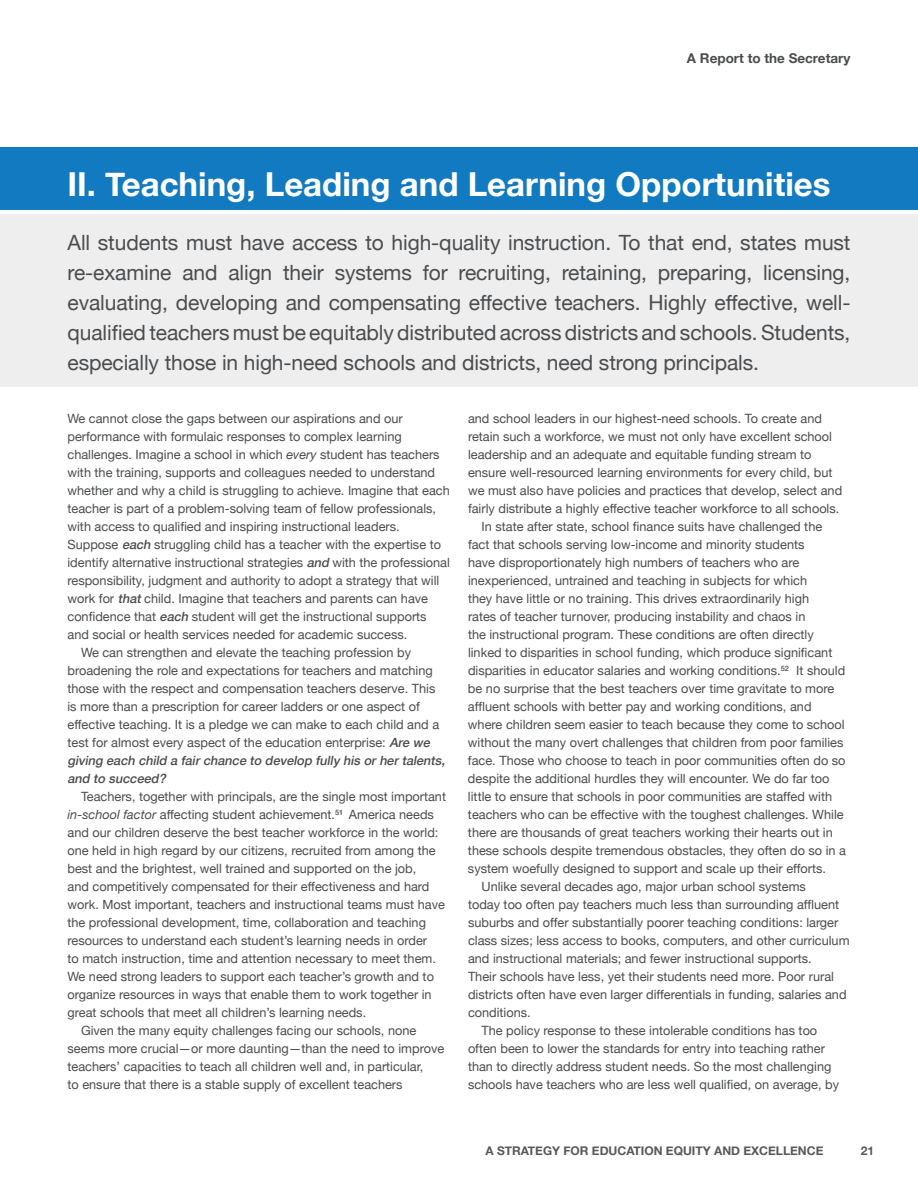
<style>
.page{position:relative;width:918px;height:1188px;background:#fff}
.page>*{position:absolute;margin:0;border:0;box-sizing:border-box;transform-origin:0 0}
.t1{font:700 33px "Helvetica Neue";color:#fff}
.t2{font:21px/30px "Helvetica Neue";letter-spacing:-.005em;color:#4b4c4d;text-align:justify}
.t3{font:700 13.5px "Helvetica Neue";color:#4b4c4d}
.t4{font:12.75px/18px "Helvetica Neue";color:#4b4c4d}
.t5{font:italic 500 12.75px "Helvetica Neue";color:#4b4c4d}
.t6{font:700 12px "Helvetica Neue";color:#57585a}
.s1{font-style:italic}
.s2{font-weight:500;font-style:italic}
</style>
<div class="page">
<div style="left:0;top:215px;width:918px;height:172px;background:#eeeeef"></div>
<div style="left:0;top:147px;width:918px;height:63px;background:#127ac0"></div>
<p class="t3" style="left:687px;top:48px;width:165px">A Report to the Secretary</p>
<h1 class="t1" style="left:68px;top:159px;width:765px">II. Teaching, Leading and Learning Opportunities</h1>
<p class="t2" style="left:68px;top:229px;width:785px">All students must have access to high-quality instruction. To that end, states must re-examine and align their systems for recruiting, retaining, preparing, licensing, evaluating, developing and compensating effective teachers. Highly effective, well&shy;qualified teachers must be equitably distributed across districts and schools. Students, especially those in high-need schools and districts, need strong principals.</p>
<p class="t4" style="left:68px;top:410px;width:337px">We cannot close the gaps between our aspirations and our</p>
<p class="t4" style="left:68px;top:428px;width:336px">performance with formulaic responses to complex learning</p>
<p class="t4" style="left:68px;top:446px;width:374px">challenges. Imagine a school in which <span class="s1">every</span> student has teachers</p>
<p class="t4" style="left:68px;top:464px;width:369px">with the training, supports and colleagues needed to understand</p>
<p class="t4" style="left:68px;top:482px;width:384px">whether and why a child is struggling to achieve. Imagine that each</p>
<p class="t4" style="left:68px;top:500px;width:370px">teacher is part of a problem-solving team of fellow professionals,</p>
<p class="t4" style="left:68px;top:518px;width:334px">with access to qualified and inspiring instructional leaders.</p>
<p class="t4" style="left:68px;top:536px;width:375px">Suppose <span class="s2">each</span> struggling child has a teacher with the expertise to</p>
<p class="t4" style="left:67px;top:554px;width:384px">identify alternative instructional strategies <span class="s2">and</span> with the professional</p>
<p class="t4" style="left:68px;top:572px;width:373px">responsibility, judgment and authority to adopt a strategy that will</p>
<p class="t4" style="left:68px;top:590px;width:362px">work for <span class="s2">that</span>child. Imagine that teachers and parents can have</p>
<p class="t4" style="left:67px;top:608px;width:361px">confidence that <span class="s2">each</span> student will get the instructional supports</p>
<p class="t4" style="left:68px;top:626px;width:341px">and social or health services needed for academic success.</p>
<p class="t4" style="left:81px;top:644px;width:332px">We can strengthen and elevate the teaching profession by</p>
<p class="t4" style="left:68px;top:662px;width:367px">broadening the role and expectations for teachers and matching</p>
<p class="t4" style="left:68px;top:680px;width:369px">those with the respect and compensation teachers deserve. This</p>
<p class="t4" style="left:68px;top:698px;width:354px">is more than a prescription for career ladders or one aspect of</p>
<p class="t4" style="left:68px;top:716px;width:373px">effective teaching. It is a pledge we can make to each child and a</p>
<p class="t4" style="left:68px;top:734px;width:367px">test for almost every aspect of the education enterprise: <span class="s2">Are we</span></p>
<p class="t5" style="left:67px;top:750px;width:382px">giving each child a fairchance to develop fully his orhertalents,</p>
<p class="t5" style="left:67px;top:768px;width:103px">and to succeed?</p>
<p class="t4" style="left:67px;top:788px;width:380px;text-indent:14px">Teachers, together with principals, are the single most important <span class="s1">in-school factor</span> affecting student achievement.<sup>51</sup> America needs and our children deserve the best teacher workforce in the world: one held in high regard by our citizens, recruited from among the best and the brightest, well trained and supported on the job,<br>and competitively compensated for their effectiveness and hard work. Most important, teachers and instructional teams must have the professional development, time, collaboration and teaching resources to understand each student’s learning needs in order<br>to match instruction, time and attention necessary to meet them.<br>We need strong leaders to support each teacher’s growth and to organize resources in ways that enable them to work together in great schools that meet all children’s learning needs.</p>
<p class="t4" style="left:68px;top:1022px;width:378px;text-indent:14px">Given the many equity challenges facing our schools, none seems more crucial—or more daunting—than the need to improve teachers’ capacities to teach all children well and, in particular,<br>to ensure that there is a stable supply of excellent teachers</p>
<p class="t4" style="left:468px;top:410px;width:376px">and school leaders in our highest-need schools. To create and retain such a workforce, we must not only have excellent school leadership and an adequate and equitable funding stream to ensure well-resourced learning environments for every child, but we must also have policies and practices that develop, select and fairly distribute a highly effective teacher workforce to all schools.</p>
<p class="t4" style="left:468px;top:518px;width:380px;text-indent:14px">In state after state, school finance suits have challenged the fact that schools serving low-income and minority students<br>have disproportionately high numbers of teachers who are inexperienced, untrained and teaching in subjects for which<br>they have little or no training. This drives extraordinarily high<br>rates of teacher turnover, producing instability and chaos in<br>the instructional program. These conditions are often directly linked to disparities in school funding, which produce significant disparities in educator salaries and working conditions.<sup>52</sup> It should be no surprise that the best teachers over time gravitate to more affluent schools with better pay and working conditions, and where children seem easier to teach because they come to school without the many overt challenges that children from poor families face. Those who choose to teach in poor communities often do so despite the additional hurdles they will encounter. We do far too little to ensure that schools in poor communities are staffed with teachers who can be effective with the toughest challenges. While there are thousands of great teachers working their hearts out in these schools despite tremendous obstacles, they often do so in a system woefully designed to support and scale up their efforts.</p>
<p class="t4" style="left:468px;top:878px;width:383px;text-indent:14px">Unlike several decades ago, major urban school systems<br>today too often pay teachers much less than surrounding affluent suburbs and offer substantially poorer teaching conditions: larger class sizes; less access to books, computers, and other curriculum and instructional materials; and fewer instructional supports.<br>Their schools have less, yet their students need more. Poor rural districts often have even larger differentials in funding, salaries and conditions.</p>
<p class="t4" style="left:468px;top:1022px;width:373px;text-indent:14px">The policy response to these intolerable conditions has too often been to lower the standards for entry into teaching rather than to directly address student needs. So the most challenging schools have teachers who are less well qualified, on average, by</p>
<p class="t6" style="left:485px;top:1141px;width:340px">A STRATEGY FOR EDUCATION EQUITY AND EXCELLENCE</p>
<p class="t6" style="left:861px;top:1141px;width:15px">21</p>
</div>
